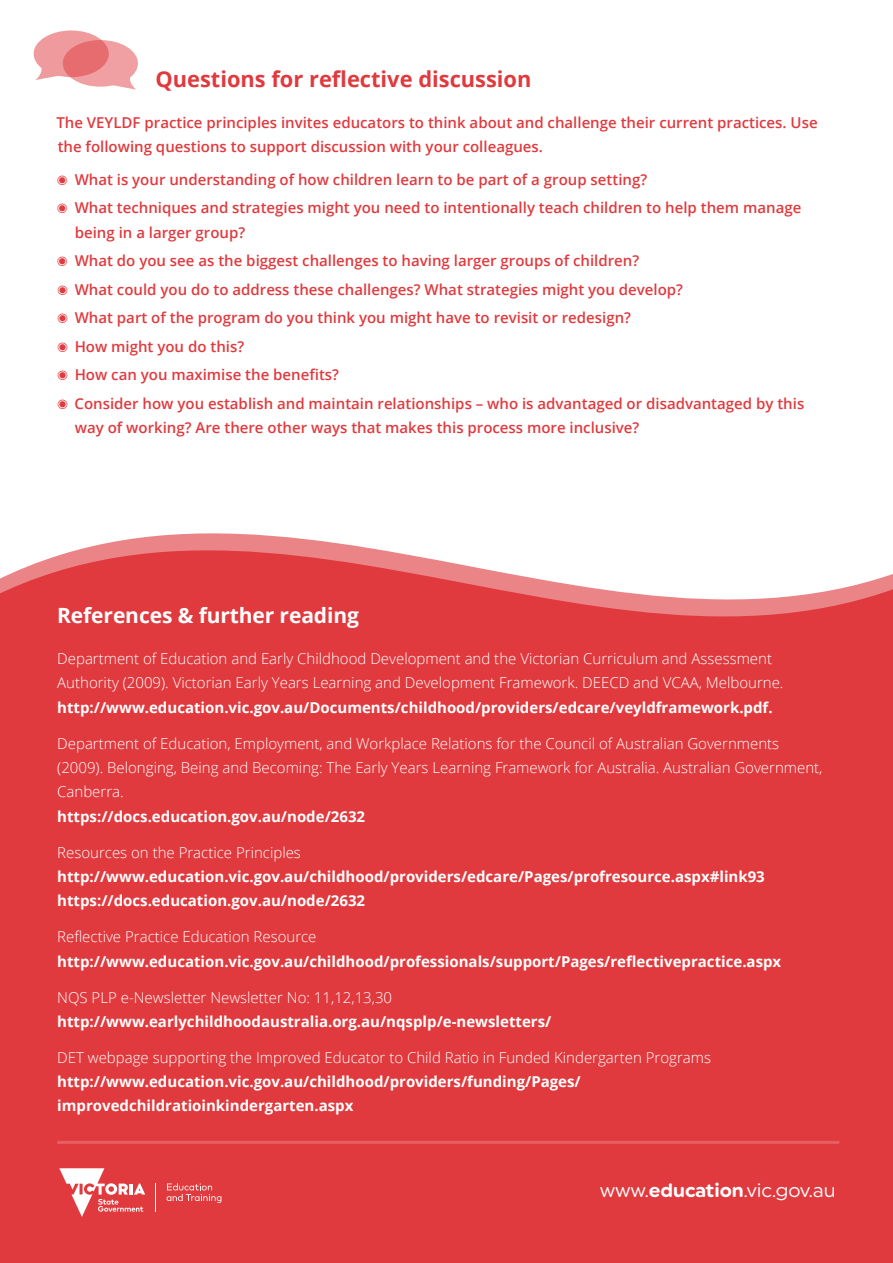
<style>
.page{position:relative;width:893px;height:1263px;background:#fff}
.page>*{position:absolute;margin:0;border:0;box-sizing:border-box;transform-origin:0 0}
.t1{font:700 21.9px "Open Sans";color:#e03a3e}
.t2{font:700 21px "Open Sans";letter-spacing:-.005em;color:#fff}
.t3{font:19.35px "Uniform Rnd";color:#fff}
.t4{font:600 15px/28.5px "Open Sans";color:#e03a3e}
.t5{font:300 15px/24.3px "Open Sans";color:#fff}
.t6{font:700 15px/24.3px "Open Sans";color:#fff}
.s1{font-weight:700}
</style>
<div class="page">
<div style="left:0;top:913px;width:893px;height:350px;background:#e03a3e"></div>
<svg style="left:0;top:533px;width:893px;height:610px;fill:#e03a3e"></svg>
<svg style="left:155px;top:1183px;width:1px;height:29px"></svg>
<svg style="left:59px;top:1168px;width:86px;height:49px"></svg>
<svg style="left:167px;top:1183px;width:54px;height:20px"></svg>
<hr style="left:57px;top:1141px;width:782px;height:3px;background:#fff">
<svg style="left:33px;top:30px;width:105px;height:60px"></svg>
<h1 class="t1" style="left:155px;top:63px;width:378px">Questions for reflective discussion</h1>
<p class="t4" style="left:56px;top:110px;width:763px;line-height:24.3px">The VEYLDF practice principles invites educators to think about and challenge their current practices. Use the following questions to support discussion with your colleagues.</p>
<p class="t4" style="left:56px;top:165px;width:747px">◉ What is your understanding of how children learn to be part of a group setting?<br>◉ What techniques and strategies might you need to intentionally teach children to help them manage</p>
<p class="t4" style="left:56px;top:218px;width:749px;text-indent:18px">being in a larger group?<br>◉ What do you see as the biggest challenges to having larger groups of children?<br>◉ What could you do to address these challenges? What strategies might you develop?<br>◉ What part of the program do you think you might have to revisit or redesign?<br>◉ How might you do this?<br>◉ How can you maximise the benefits?<br>◉ Consider how you establish and maintain relationships – who is advantaged or disadvantaged by this</p>
<p class="t4" style="left:75px;top:413px;width:566px">way of working? Are there other ways that makes this process more inclusive?</p>
<h2 class="t2" style="left:57px;top:601px;width:303px">References &amp; further reading</h2>
<p class="t5" style="left:57px;top:646px;width:728px">Department of Education and Early Childhood Development and the Victorian Curriculum and Assessment<br>Authority (2009). Victorian Early Years Learning and Development Framework. DEECD and VCAA, Melbourne.</p>
<p class="t6" style="left:57px;top:695px;width:717px">http://www.education.vic.gov.au/Documents/childhood/providers/edcare/veyldframework.pdf.</p>
<p class="t5" style="left:57px;top:731px;width:767px">Department of Education, Employment, and Workplace Relations for the Council of Australian Governments (2009). Belonging, Being and Becoming: The Early Years Learning Framework for Australia. Australian Government,<br>Canberra.</p>
<p class="t6" style="left:57px;top:804px;width:309px">https://docs.education.gov.au/node/2632</p>
<p class="t5" style="left:57px;top:840px;width:245px">Resources on the Practice Principles</p>
<p class="t6" style="left:57px;top:864px;width:709px">http://www.education.vic.gov.au/childhood/providers/edcare/Pages/profresource.aspx#link93 https://docs.education.gov.au/node/2632</p>
<p class="t5" style="left:57px;top:924px;width:261px">Reflective Practice Education Resource</p>
<p class="t6" style="left:57px;top:948px;width:725px">http://www.education.vic.gov.au/childhood/professionals/support/Pages/reflectivepractice.aspx</p>
<p class="t5" style="left:57px;top:984px;width:336px">NQS PLP e-Newsletter Newsletter No: 11,12,13,30</p>
<p class="t6" style="left:57px;top:1009px;width:496px">http://www.earlychildhoodaustralia.org.au/nqsplp/e-newsletters/</p>
<p class="t5" style="left:57px;top:1045px;width:655px">DET webpage supporting the Improved Educator to Child Ratio in Funded Kindergarten Programs</p>
<p class="t6" style="left:57px;top:1069px;width:525px">http://www.education.vic.gov.au/childhood/providers/funding/Pages/ improvedchildratioinkindergarten.aspx</p>
<p class="t3" style="left:600px;top:1178px;width:237px">www.<span class="s1">education</span>.vic.gov.au</p>
</div>
